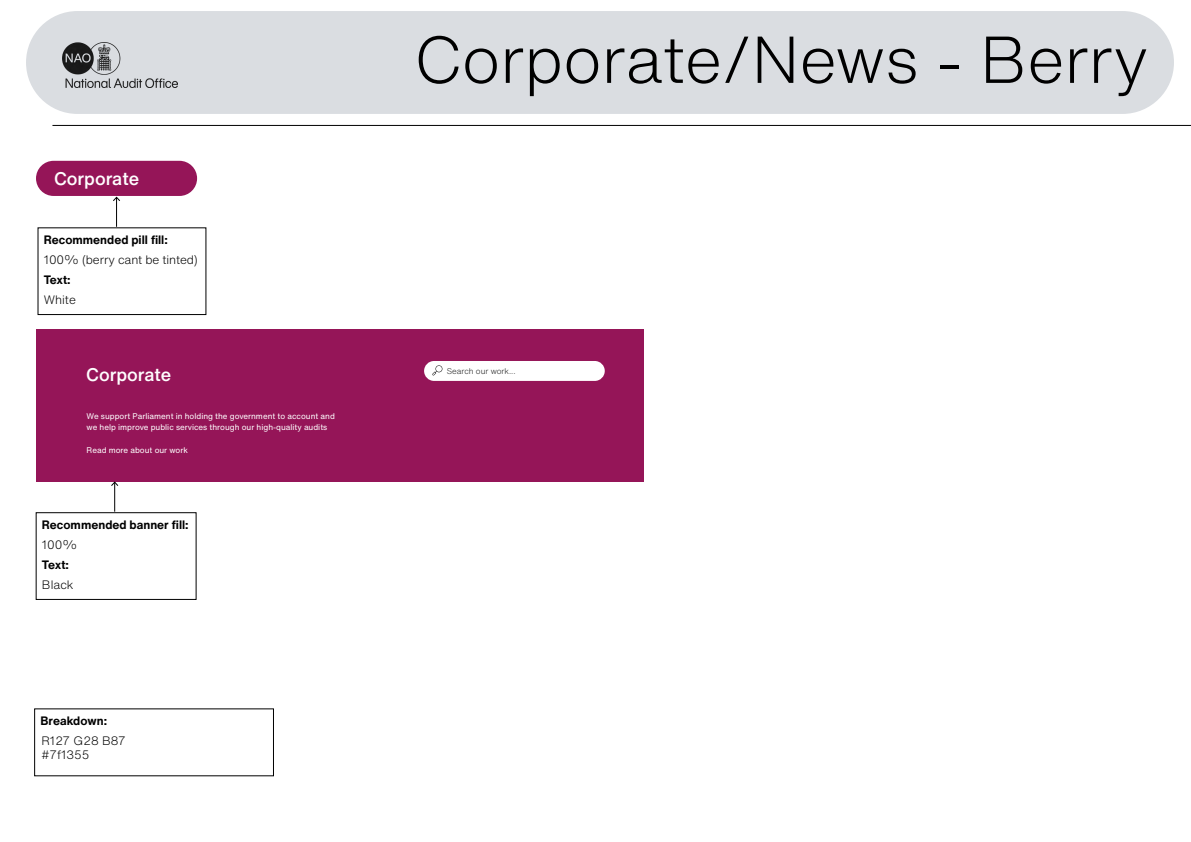
<style>
.page{position:relative;width:1191px;height:842px;background:#fff}
.page>*{position:absolute;margin:0;border:0;box-sizing:border-box;transform-origin:0 0}
.t1{font:300 65px "Helvetica Now Text";color:#000}
.t2{font:500 18px "Helvetica Now Text";color:#fff}
.t3{font:700 12px "Helvetica Now Text";color:#000}
.t4{font:300 12px "Helvetica Now Text";color:#000}
.t5{font:8.1px/11.6px "Helvetica Now Text";color:#fff}
.t6{font:300 8.1px "Helvetica Now Text";color:#1c1c1c}
</style>
<div class="page">
<div style="left:26px;top:11px;width:1148px;height:103px;background:#dadde1;border-radius:51px"></div>
<hr style="left:52px;top:125px;width:1139px;height:1px;background:#000">
<img style="left:62px;top:43px;width:115px;height:45px">
<div style="left:36px;top:161px;width:161px;height:35px;background:#951558;border-radius:18px"></div>
<div style="left:38px;top:228px;width:168px;height:87px;border:1px solid #000"></div>
<hr style="left:116px;top:197px;width:1px;height:30px;background:#000">
<svg style="left:113px;top:197px;width:7px;height:4px"></svg>
<div style="left:36px;top:329px;width:608px;height:153px;background:#951558"></div>
<div style="left:424px;top:361px;width:181px;height:20px;background:#fff;border-radius:10px"></div>
<svg style="left:432px;top:365px;width:11px;height:10px"></svg>
<hr style="left:114px;top:482px;width:1px;height:30px;background:#000">
<svg style="left:111px;top:481px;width:8px;height:5px"></svg>
<p class="t2" style="left:54px;top:165px;width:87px">Corporate</p>
<p class="t3" style="left:44px;top:231px;width:126px">Recommended pill fill:</p>
<p class="t4" style="left:44px;top:251px;width:156px">100% (berry cant be tinted)</p>
<p class="t3" style="left:44px;top:271px;width:28px">Text:</p>
<p class="t4" style="left:44px;top:291px;width:34px">White</p>
<p class="t2" style="left:86px;top:361px;width:87px">Corporate</p>
<p class="t5" style="left:87px;top:410px;width:250px">We support Parliament in holding the government to account and we help improve public services through our high-quality audits</p>
<p class="t5" style="left:87px;top:444px;width:103px">Read more about our work</p>
<p class="t3" style="left:42px;top:516px;width:148px">Recommended banner fill:</p>
<p class="t4" style="left:42px;top:536px;width:37px">100%</p>
<p class="t3" style="left:42px;top:556px;width:28px">Text:</p>
<p class="t4" style="left:42px;top:576px;width:33px">Black</p>
<p class="t3" style="left:40px;top:712px;width:68px">Breakdown:</p>
<p class="t4" style="left:41px;top:731px;width:86px">R127 G28 B87</p>
<p class="t4" style="left:41px;top:746px;width:50px">#7f1355</p>
<p class="t1" style="left:414px;top:11px;width:736px">Corporate/News - Berry</p>
<p class="t6" style="left:447px;top:365px;width:70px">Search our work...</p>
</div>
